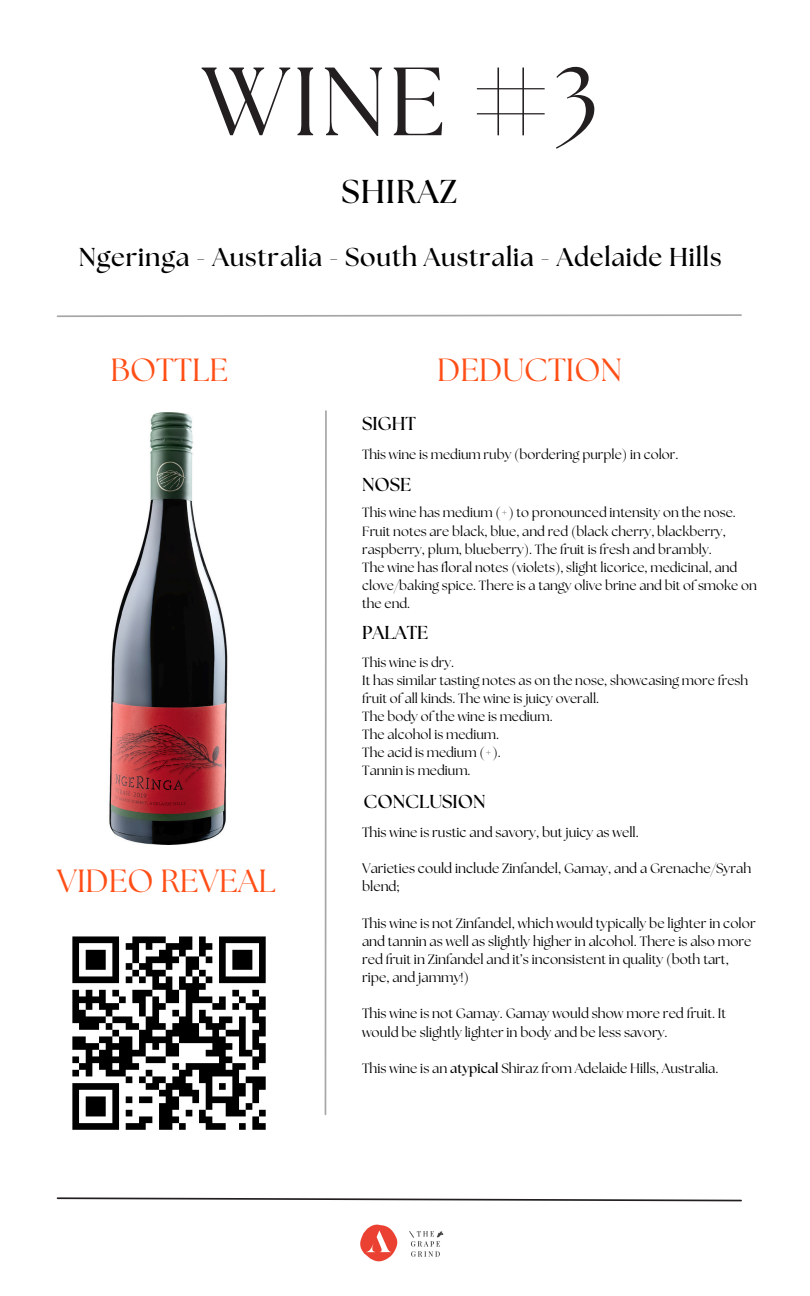
<style>
.page{position:relative;width:810px;height:1296px;background:#fff}
.page>*{position:absolute;margin:0;border:0;box-sizing:border-box;transform-origin:0 0}
.t1{font:96.75px "The Seasons";color:#231f20}
.t2{font:700 33.07px "The Seasons";letter-spacing:.03em;color:#000}
.t3{font:31.95px "The Seasons";color:#ff4e16}
.t4{font:700 25.88px "The Seasons";letter-spacing:.03em;color:#000}
.t5{font:700 18.68px "The Seasons";color:#000}
.t6{font:13.5px/18.2px "The Seasons";color:#000}
.t7{font:13.28px/18px "The Seasons";color:#000}
.s1{font-weight:700}
</style>
<div class="page">
<svg style="left:56px;top:314px;width:686px;height:3px"></svg>
<svg style="left:56px;top:1197px;width:686px;height:5px"></svg>
<img style="left:409px;top:1231px;width:35px;height:26px">
<hr style="left:325px;top:411px;width:2px;height:703px;background:#a6a6a6">
<img style="left:360px;top:1224px;width:38px;height:38px">
<img style="left:109px;top:412px;width:119px;height:432px">
<svg style="left:72px;top:936px;width:194px;height:194px"></svg>
<h3 class="t1" style="left:202px;top:58px;width:398px">WINE #3</h3>
<p class="t2" style="left:342px;top:177px;width:117px">SHIRAZ</p>
<h3 class="t4" style="left:79px;top:246px;width:644px">Ngeringa - Australia - South Australia - Adelaide Hills</h3>
<h3 class="t3" style="left:111px;top:355px;width:119px">BOTTLE</h3>
<p class="t3" style="left:437px;top:355px;width:186px">DEDUCTION</p>
<p class="t5" style="left:362px;top:415px;width:55px">SIGHT</p>
<p class="t7" style="left:362px;top:446px;width:318px">This wine is medium ruby (bordering purple) in color.</p>
<h5 class="t5" style="left:362px;top:476px;width:51px">NOSE</h5>
<p class="t7" style="left:362px;top:505px;width:375px">This wine has medium (+) to pronounced intensity on the nose.</p>
<p class="t7" style="left:362px;top:523px;width:365px">Fruit notes are black, blue, and red (black cherry, blackberry, raspberry, plum, blueberry). The fruit is fresh and brambly.</p>
<h5 class="t7" style="left:362px;top:559px;width:396px">The wine has floral notes (violets), slight licorice, medicinal, and clove/baking spice. There is a tangy olive brine and bit of smoke on the end.</h5>
<p class="t5" style="left:362px;top:624px;width:68px">PALATE</p>
<p class="t7" style="left:362px;top:654px;width:93px">This wine is dry.</p>
<h5 class="t7" style="left:362px;top:672px;width:388px">It has similar tasting notes as on the nose, showcasing more fresh fruit of all kinds. The wine is juicy overall.</h5>
<p class="t7" style="left:362px;top:708px;width:192px">The body of the wine is medium.</p>
<p class="t7" style="left:362px;top:726px;width:138px">The alcohol is medium.</p>
<p class="t7" style="left:362px;top:745px;width:140px">The acid is medium (+).</p>
<p class="t7" style="left:362px;top:763px;width:110px">Tannin is medium.</p>
<h5 class="t3" style="left:57px;top:866px;width:221px">VIDEO REVEAL</h5>
<p class="t5" style="left:363px;top:793px;width:124px">CONCLUSION</p>
<p class="t6" style="left:362px;top:824px;width:278px">This wine is rustic and savory, but juicy as well.</p>
<p class="t6" style="left:362px;top:860px;width:391px">Varieties could include Zinfandel, Gamay, and a Grenache/Syrah blend;</p>
<p class="t6" style="left:362px;top:915px;width:395px">This wine is not Zinfandel, which would typically be lighter in color and tannin as well as slightly higher in alcohol. There is also more red fruit in Zinfandel and it’s inconsistent in quality (both tart, ripe, and jammy!)</p>
<p class="t6" style="left:362px;top:1005px;width:366px">This wine is not Gamay. Gamay would show more red fruit. It would be slightly lighter in body and be less savory.</p>
<p class="t6" style="left:362px;top:1060px;width:358px">This wine is an <span class="s1">atypical</span> Shiraz from Adelaide Hills, Australia.</p>
</div>
